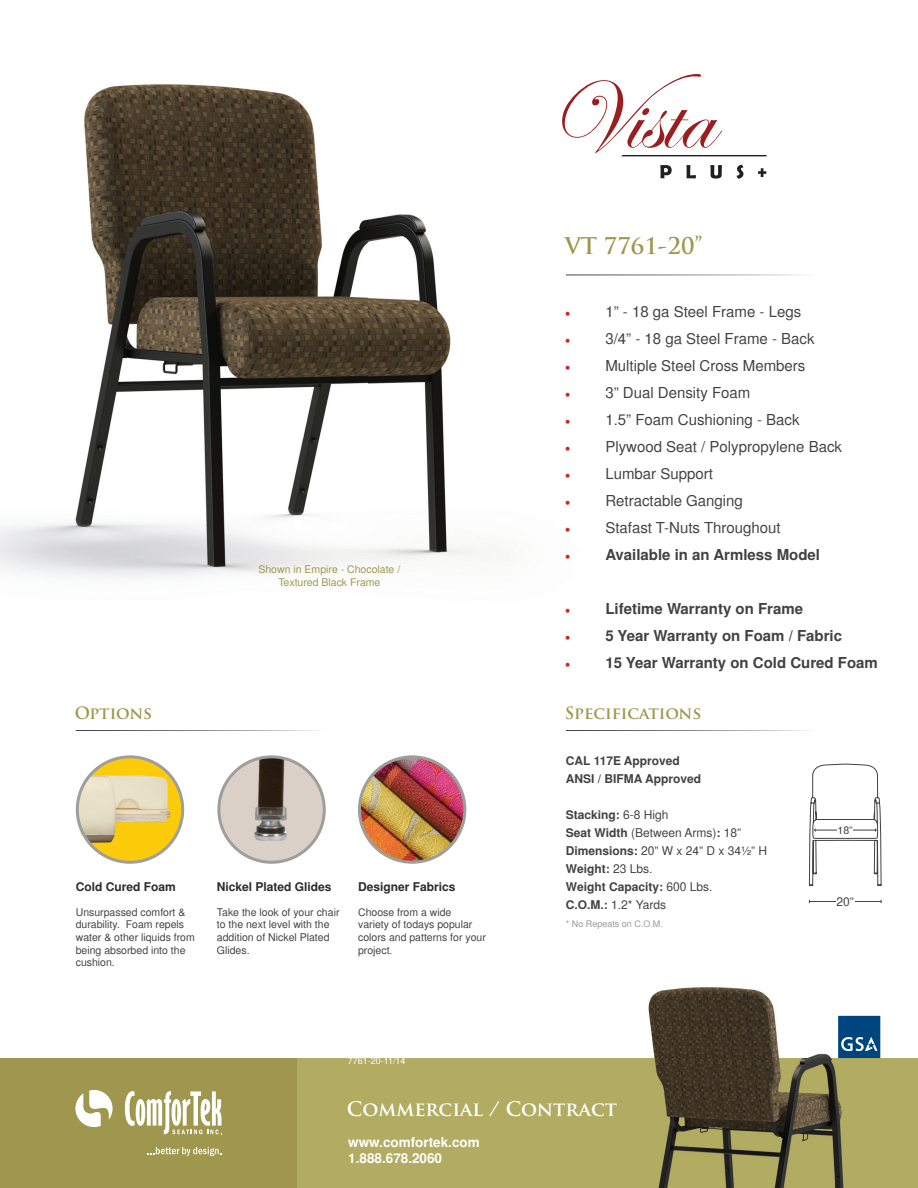
<style>
.page{position:relative;width:918px;height:1188px;background:#fff}
.page>*{position:absolute;margin:0;border:0;box-sizing:border-box;transform-origin:0 0}
.t1{font:700 22.5px "Trajan Pro";color:#9e974d}
.t2{font:700 19.5px "Trajan Pro";color:#fff}
.t3{font:700 16.5px "Trajan Pro";color:#9e974d}
.t4{font:15px "Helvetica";color:#424242}
.t5{font:700 15px "Helvetica";color:#424242}
.t6{font:700 13.5px/16.2px "Helvetica";color:#fff}
.t7{font:12px/18px "Helvetica";color:#424242}
.t8{font:700 12px "Helvetica";color:#2b2c2b}
.t9{font:700 12px/18px "Helvetica";color:#424242}
.t10{font:10.5px/12.6px "Helvetica";color:#424242}
.t11{font:10.5px/12.6px "Helvetica";color:#9e974d;text-align:center}
.t12{font:9px "Helvetica";color:#989999}
.t13{font:9px "Helvetica";color:#fff}
.s1{font-family:"Minion Pro";color:#d1232a}
.s2{font-family:"Minion Pro";font-weight:400;color:#d1232a}
.s3{font-weight:700}
</style>
<div class="page">
<div style="left:297px;top:1058px;width:621px;height:130px;background:#b2ab62"></div>
<div style="left:0;top:1058px;width:297px;height:130px;background:#9e974d"></div>
<svg style="left:125px;top:1091px;width:97px;height:43px"></svg>
<svg style="left:75px;top:1090px;width:38px;height:37px"></svg>
<svg style="left:148px;top:1147px;width:73px;height:9px"></svg>
<img style="left:0;top:84px;width:685px;height:647px">
<hr style="left:566px;top:275px;width:352px;height:1px;background:#fff">
<hr style="left:566px;top:730px;width:352px;height:1px;background:#fff">
<svg style="left:660px;top:165px;width:12px;height:13px"></svg>
<svg style="left:687px;top:165px;width:9px;height:13px"></svg>
<svg style="left:710px;top:165px;width:12px;height:14px"></svg>
<svg style="left:737px;top:165px;width:6px;height:14px"></svg>
<svg style="left:758px;top:168px;width:8px;height:9px"></svg>
<svg style="left:562px;top:74px;width:205px;height:82px"></svg>
<img style="left:648px;top:987px;width:210px;height:201px">
<svg style="left:838px;top:1016px;width:42px;height:42px;background:#1c5a8c"></svg>
<svg style="left:809px;top:763px;width:73px;height:123px"></svg>
<div style="left:77px;top:757px;width:105px;height:105px;background:#fccc0a;border-radius:50%"></div>
<div style="left:219px;top:757px;width:105px;height:105px;background:#dbd0c7;border-radius:50%"></div>
<img style="left:254px;top:759px;width:33px;height:82px">
<img style="left:359px;top:757px;width:105px;height:105px;border-radius:52px">
<img style="left:77px;top:775px;width:94px;height:69px">
<div style="left:76px;top:755px;width:108px;height:109px;border:3px solid #9e9e9d;border-radius:50%"></div>
<div style="left:358px;top:755px;width:108px;height:109px;border:3px solid #9e9e9d;border-radius:50%"></div>
<div style="left:217px;top:755px;width:109px;height:109px;border:3px solid #9e9e9d;border-radius:50%"></div>
<hr style="left:76px;top:730px;width:352px;height:1px;background:#fff">
<hr style="left:809px;top:901px;width:72px;height:1px;background:#424242">
<div style="left:836px;top:897px;width:19px;height:12px;background:#fff"></div>
<h1 class="t1" style="left:565px;top:232px;width:139px">VT 7761-20”</h1>
<h3 class="t3" style="left:75px;top:702px;width:79px">Options</h3>
<p class="t11" style="left:258px;top:563px;width:143px">Shown in Empire - Chocolate /<br>Textured Black Frame</p>
<p class="t8" style="left:76px;top:880px;width:102px">Cold Cured Foam</p>
<p class="t8" style="left:217px;top:880px;width:116px">Nickel Plated Glides</p>
<p class="t8" style="left:358px;top:880px;width:99px">Designer Fabrics</p>
<p class="t10" style="left:76px;top:906px;width:121px">Unsurpassed comfort &amp; durability. Foam repels water &amp; other liquids from being absorbed into the cushion.</p>
<p class="t10" style="left:217px;top:906px;width:124px">Take the look of your chair to the next level with the addition of Nickel Plated<br>Glides.</p>
<p class="t10" style="left:358px;top:906px;width:129px">Choose from a wide<br>variety of todays popular colors and patterns for your project.</p>
<p class="t13" style="left:348px;top:1056px;width:59px">7761-20-11/14</p>
<h3 class="t4" style="left:565px;top:303px;width:238px"><span class="s1">•</span> 1” - 18 ga Steel Frame - Legs</h3>
<h3 class="t4" style="left:565px;top:330px;width:251px"><span class="s1">•</span> 3/4” - 18 ga Steel Frame - Back</h3>
<h3 class="t4" style="left:565px;top:357px;width:242px"><span class="s1">•</span> Multiple Steel Cross Members</h3>
<h3 class="t4" style="left:565px;top:384px;width:187px"><span class="s1">•</span> 3” Dual Density Foam</h3>
<h3 class="t4" style="left:565px;top:411px;width:236px"><span class="s1">•</span> 1.5” Foam Cushioning - Back</h3>
<h3 class="t4" style="left:565px;top:438px;width:279px"><span class="s1">•</span> Plywood Seat / Polypropylene Back</h3>
<h3 class="t4" style="left:565px;top:465px;width:150px"><span class="s1">•</span> Lumbar Support</h3>
<h3 class="t4" style="left:565px;top:492px;width:180px"><span class="s1">•</span> Retractable Ganging</h3>
<h3 class="t4" style="left:565px;top:519px;width:217px"><span class="s1">•</span> Stafast T-Nuts Throughout</h3>
<h3 class="t5" style="left:565px;top:545px;width:257px"><span class="s2">•</span> Available in an Armless Model</h3>
<h3 class="t5" style="left:565px;top:599px;width:240px"><span class="s2">•</span> Lifetime Warranty on Frame</h3>
<h3 class="t5" style="left:565px;top:626px;width:279px"><span class="s2">•</span> 5 Year Warranty on Foam / Fabric</h3>
<h3 class="t5" style="left:565px;top:653px;width:315px"><span class="s2">•</span> 15 Year Warranty on Cold Cured Foam</h3>
<h3 class="t3" style="left:565px;top:702px;width:138px">Specifications</h3>
<p class="t9" style="left:566px;top:751px;width:137px">CAL 117E Approved<br>ANSI / BIFMA Approved</p>
<p class="t7" style="left:566px;top:805px;width:203px"><span class="s3">Stacking:</span> 6-8 High<br><span class="s3">Seat Width</span> (Between Arms)<span class="s3">:</span> 18”<br><span class="s3">Dimensions:</span> 20” W x 24” D x 34½” H<br><span class="s3">Weight:</span> 23 Lbs.<br><span class="s3">Weight Capacity:</span> 600 Lbs.<br><span class="s3">C.O.M.:</span> 1.2* Yards</p>
<p class="t12" style="left:566px;top:918px;width:99px">* No Repeats on C.O.M.</p>
<p class="t10" style="left:838px;top:824px;width:17px">18”</p>
<p class="t7" style="left:837px;top:892px;width:19px">20”</p>
<h2 class="t2" style="left:347px;top:1097px;width:272px">Commercial / Contract</h2>
<p class="t6" style="left:348px;top:1134px;width:133px">www.comfortek.com<br>1.888.678.2060</p>
</div>
